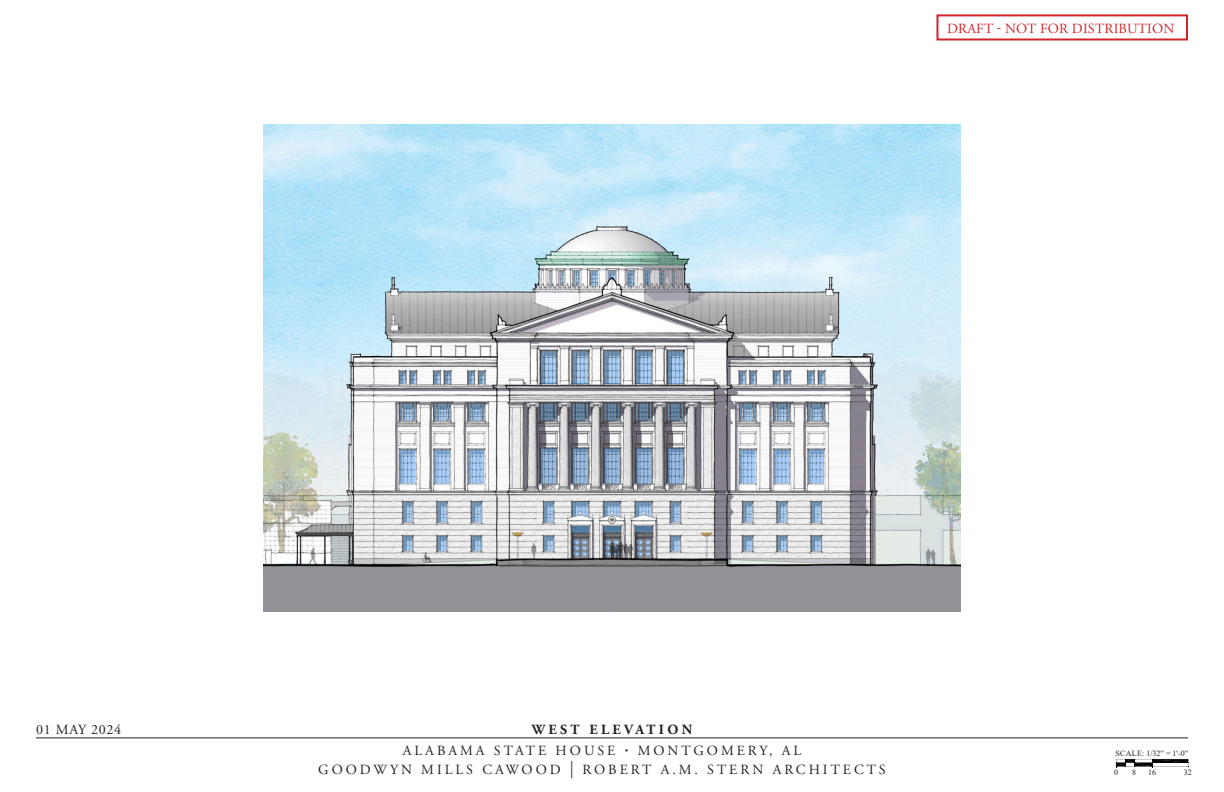
<style>
.page{position:relative;width:1224px;height:792px;background:#fff}
.page>*{position:absolute;margin:0;border:0;box-sizing:border-box;transform-origin:0 0}
.t1{font:14px/19px "Adobe Garamond Pro";letter-spacing:.215em;color:#231f20;text-align:center}
.t2{font:14px "Adobe Garamond Pro";letter-spacing:.015em;color:#d2232a}
.t3{font:700 14px "Adobe Garamond Pro";letter-spacing:.24em;color:#231f20}
.t4{font:14px "Adobe Garamond Pro";letter-spacing:.05em;color:#231f20}
.t5{font:8px "Times New Roman";letter-spacing:.035em;color:#231f20}
.s1{font-weight:700}
.s2{font-size:17.5px}
</style>
<div class="page">
<hr style="left:36px;top:738px;width:1152px;height:1px;background:#231f20">
<svg style="left:1116px;top:759px;width:73px;height:8px"></svg>
<img style="left:263px;top:124px;width:698px;height:488px">
<div style="left:936px;top:14px;width:252px;height:26px;border:2px solid #d2232a"></div>
<p class="t2" style="left:947px;top:20px;width:229px">DRAFT - NOT FOR DISTRIBUTION</p>
<p class="t4" style="left:36px;top:721px;width:87px">01 MAY 2024</p>
<p class="t3" style="left:532px;top:721px;width:162px">WEST ELEVATION</p>
<p class="t1" style="left:318px;top:741px;width:569px">ALABAMA STATE HOUSE <span class="s1">·</span> MONTGOMERY, AL<br>GOODWYN MILLS CAWOOD <span class="s2">|</span> ROBERT A.M. STERN ARCHITECTS</p>
<p class="t5" style="left:1116px;top:748px;width:74px">SCALE: 1/32” = 1'-0”</p>
<p class="t5" style="left:1114px;top:766px;width:5px">0</p>
<p class="t5" style="left:1132px;top:766px;width:5px">8</p>
<p class="t5" style="left:1148px;top:766px;width:9px">16</p>
<p class="t5" style="left:1184px;top:766px;width:9px">32</p>
</div>
